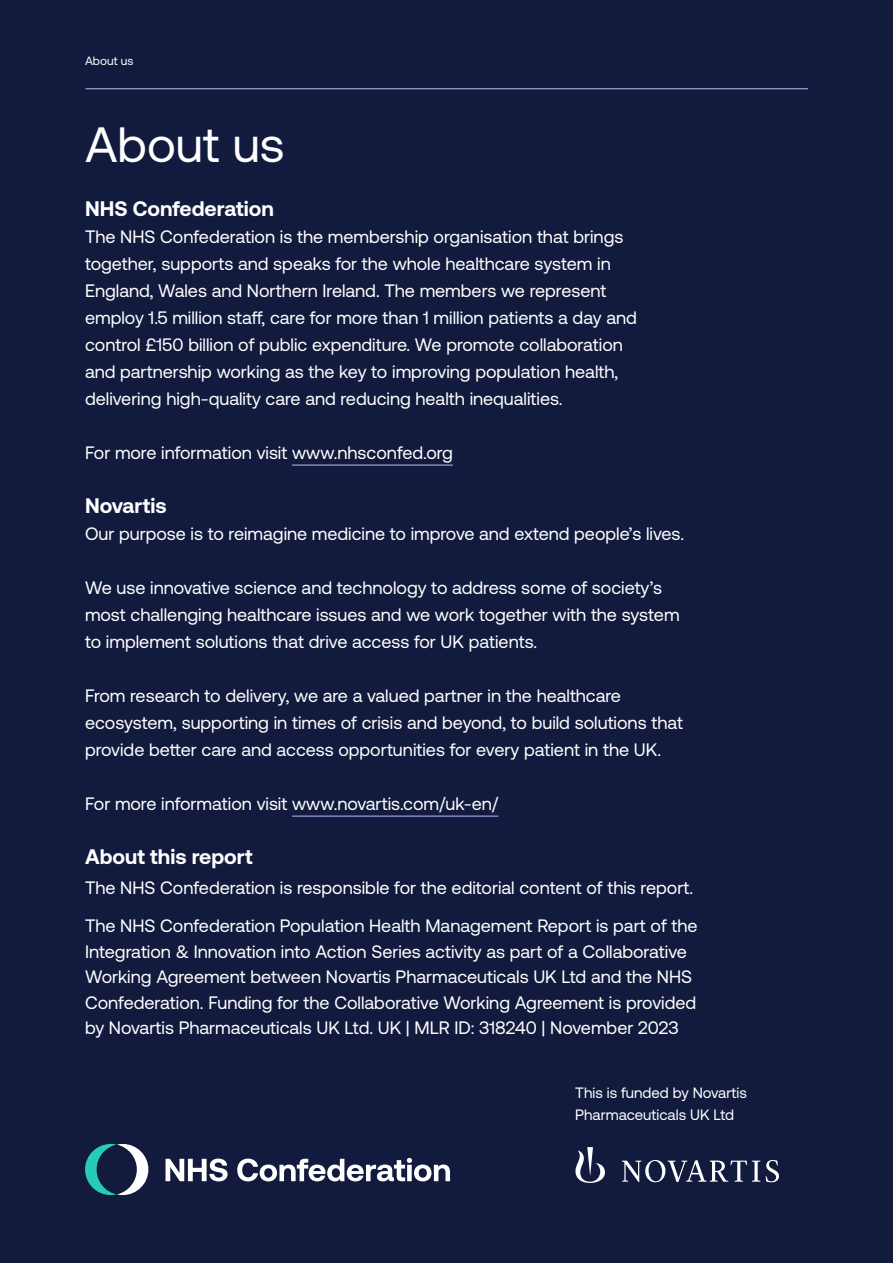
<style>
.page{position:relative;width:893px;height:1263px;background:#121a3d}
.page>*{position:absolute;margin:0;border:0;box-sizing:border-box;transform-origin:0 0}
.t1{font:49.5px "Aeonik Pro";color:#fff}
.t2{font:700 21px "Aeonik Pro";color:#fff}
.t3{font:18px/27px "Aeonik Pro";color:#fff}
.t4{font:15px/22.5px "Aeonik Pro";color:#fff}
.t5{font:12px "Aeonik Pro";color:#fff}
</style>
<div class="page">
<hr style="left:86px;top:88px;width:722px;height:1px;background:#bdbbfc">
<hr style="left:292px;top:465px;width:161px;height:1px;background:#bdbbfc">
<hr style="left:292px;top:816px;width:206px;height:1px;background:#bdbbfc">
<svg style="left:85px;top:1144px;width:63px;height:51px"></svg>
<svg style="left:166px;top:1158px;width:62px;height:23px"></svg>
<svg style="left:237px;top:1158px;width:213px;height:23px"></svg>
<svg style="left:575px;top:1147px;width:204px;height:36px"></svg>
<p class="t5" style="left:85px;top:54px;width:50px">About us</p>
<h1 class="t1" style="left:85px;top:118px;width:201px">About us</h1>
<p class="t2" style="left:85px;top:197px;width:190px">NHS Confederation</p>
<p class="t3" style="left:85px;top:223px;width:553px">The NHS Confederation is the membership organisation that brings together, supports and speaks for the whole healthcare system in England, Wales and Northern Ireland. The members we represent employ 1.5 million staff, care for more than 1 million patients a day and control £150 billion of public expenditure. We promote collaboration and partnership working as the key to improving population health, delivering high-quality care and reducing health inequalities.</p>
<p class="t3" style="left:85px;top:439px;width:369px">For more information visit www.nhsconfed.org</p>
<p class="t2" style="left:85px;top:494px;width:83px">Novartis</p>
<p class="t3" style="left:85px;top:520px;width:600px">Our purpose is to reimagine medicine to improve and extend people’s lives.</p>
<p class="t3" style="left:85px;top:574px;width:596px">We use innovative science and technology to address some of society’s most challenging healthcare issues and we work together with the system to implement solutions that drive access for UK patients.</p>
<p class="t3" style="left:85px;top:682px;width:600px">From research to delivery, we are a valued partner in the healthcare ecosystem, supporting in times of crisis and beyond, to build solutions that provide better care and access opportunities for every patient in the UK.</p>
<p class="t3" style="left:85px;top:790px;width:415px">For more information visit www.novartis.com/uk-en/</p>
<p class="t2" style="left:85px;top:845px;width:169px">About this report</p>
<p class="t3" style="left:85px;top:868px;width:614px;line-height:38.2px">The NHS Confederation is responsible for the editorial content of this report.<br>The NHS Confederation Population Health Management Report is part of the</p>
<p class="t3" style="left:85px;top:939px;width:613px;line-height:25.5px">Integration &amp; Innovation into Action Series activity as part of a Collaborative Working Agreement between Novartis Pharmaceuticals UK Ltd and the NHS Confederation. Funding for the Collaborative Working Agreement is provided by Novartis Pharmaceuticals UK Ltd. UK | MLR ID: 318240 | November 2023</p>
<p class="t4" style="left:575px;top:1081px;width:173px">This is funded by Novartis<br>Pharmaceuticals UK Ltd</p>
</div>
